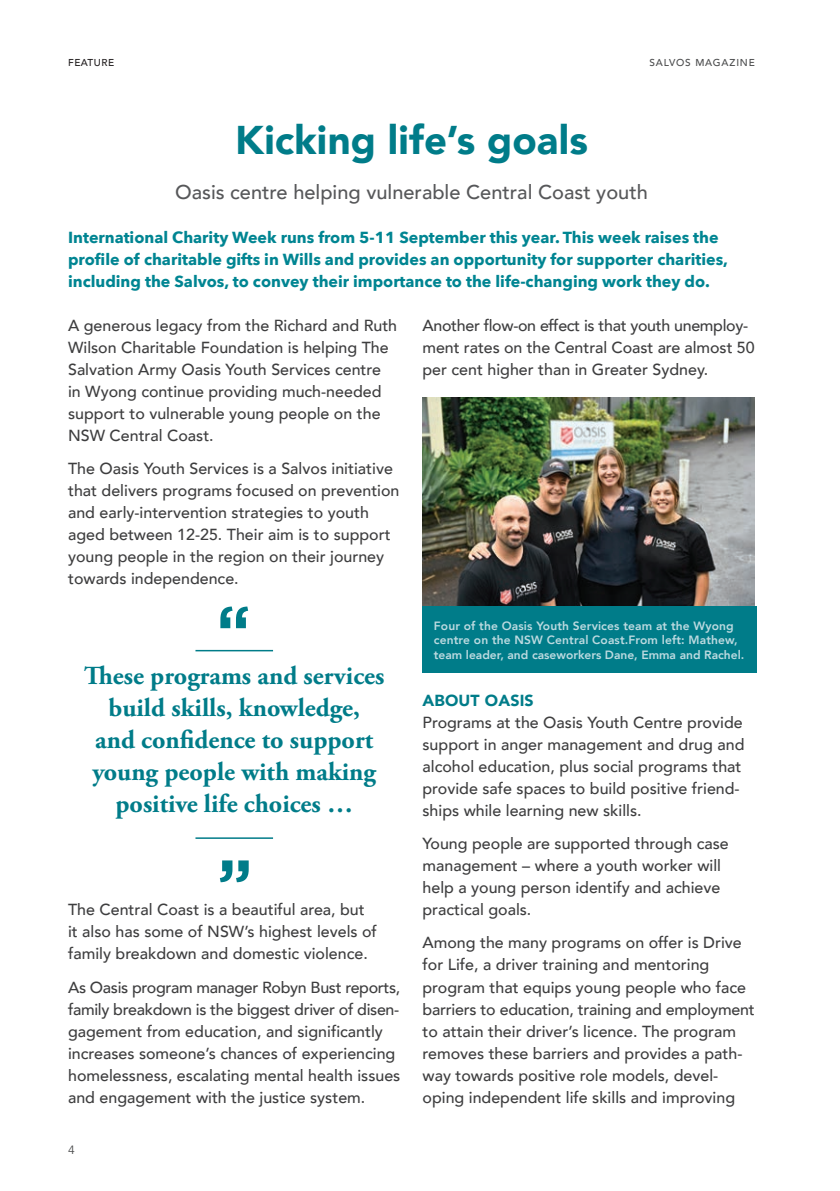
<style>
.page{position:relative;width:840px;height:1191px;background:#fff}
.page>*{position:absolute;margin:0;border:0;box-sizing:border-box;transform-origin:0 0}
.Salvos_Header{font:900 40px "Avenir";letter-spacing:.005em;color:#007c89}
.Pull_Quote_-_Grey{font:700 26px/32px "Adobe Garamond Pro";color:#007c89;text-align:center}
.Salvos_Subhead{font:500 20px "Avenir";color:#57585a}
.Salvos_Body{font:500 16px/22px "Avenir";color:#3e3e3f}
.Write_Off{font:700 16px/22px "Avenir Next";color:#008592}
.Intext_Subhead{font:900 16px "Avenir";letter-spacing:.01em;color:#007c89}
.Image_Caption{font:800 12px/14.4px "Avenir";letter-spacing:.01em;color:#bcdae0}
.t1{font:12px "Avenir";color:#4b4c4d}
.t2{font:500 10px "Avenir";letter-spacing:.08em;color:#4b4c4d}
.Page_name_-_Left{font:500 10px "Avenir";letter-spacing:.05em;color:#231f20}
</style>
<div class="page">
<svg style="left:220px;top:860px;width:28px;height:22px"></svg>
<hr style="left:195px;top:837px;width:78px;height:2px;background:#007c89">
<hr style="left:195px;top:650px;width:78px;height:1px;background:#007c89">
<svg style="left:220px;top:606px;width:28px;height:22px"></svg>
<img style="left:422px;top:397px;width:332px;height:209px">
<div style="left:422px;top:606px;width:335px;height:66px;background:#007c89"></div>
<p class="Page_name_-_Left" style="left:68px;top:54px;width:47px">FEATURE</p>
<p class="Salvos_Header" style="left:235px;top:106px;width:354px">Kicking life’s goals</p>
<p class="t2" style="left:649px;top:54px;width:107px">SALVOS MAGAZINE</p>
<p class="Salvos_Subhead" style="left:175px;top:174px;width:474px">Oasis centre helping vulnerable Central Coast youth</p>
<p class="Write_Off" style="left:68px;top:226px;width:661px">International Charity Week runs from 5-11 September this year. This week raises the profile of charitable gifts in Wills and provides an opportunity for supporter charities, including the Salvos, to convey their importance to the life-changing work they do.</p>
<p class="Salvos_Body" style="left:68px;top:313px;width:330px">A generous legacy from the Richard and Ruth Wilson Charitable Foundation is helping The Salvation Army Oasis Youth Services centre in Wyong continue providing much-needed support to vulnerable young people on the NSW Central Coast.</p>
<p class="Salvos_Body" style="left:68px;top:457px;width:333px">The Oasis Youth Services is a Salvos initiative that delivers programs focused on prevention and early-intervention strategies to youth aged between 12-25. Their aim is to support young people in the region on their journey towards independence.</p>
<p class="Pull_Quote_-_Grey" style="left:84px;top:660px;width:301px">These programs and services build skills, knowledge,<br>and confidence to support young people with making positive life choices …</p>
<p class="Salvos_Body" style="left:68px;top:898px;width:310px">The Central Coast is a beautiful area, but it also has some of NSW’s highest levels of family breakdown and domestic violence.</p>
<p class="Salvos_Body" style="left:68px;top:975px;width:333px">As Oasis program manager Robyn Bust reports, family breakdown is the biggest driver of disen&shy;gagement from education, and significantly increases someone’s chances of experiencing homelessness, escalating mental health issues and engagement with the justice system.</p>
<p class="t1" style="left:68px;top:1142px;width:8px">4</p>
<p class="Salvos_Body" style="left:422px;top:313px;width:333px">Another flow-on effect is that youth unemploy&shy;ment rates on the Central Coast are almost 50 per cent higher than in Greater Sydney.</p>
<p class="Image_Caption" style="left:433px;top:618px;width:312px">Four of the Oasis Youth Services team at the Wyong centre on the NSW Central Coast.From left: Mathew, team leader, and caseworkers Dane, Emma and Rachel.</p>
<p class="Intext_Subhead" style="left:422px;top:686px;width:113px">ABOUT OASIS</p>
<p class="Salvos_Body" style="left:422px;top:710px;width:323px">Programs at the Oasis Youth Centre provide support in anger management and drug and alcohol education, plus social programs that provide safe spaces to build positive friend&shy;ships while learning new skills.</p>
<p class="Salvos_Body" style="left:422px;top:831px;width:307px">Young people are supported through case management – where a youth worker will help a young person identify and achieve practical goals.</p>
<p class="Salvos_Body" style="left:422px;top:931px;width:333px">Among the many programs on offer is Drive for Life, a driver training and mentoring program that equips young people who face barriers to education, training and employment to attain their driver’s licence. The program removes these barriers and provides a path&shy;way towards positive role models, devel&shy;oping independent life skills and improving</p>
</div>
